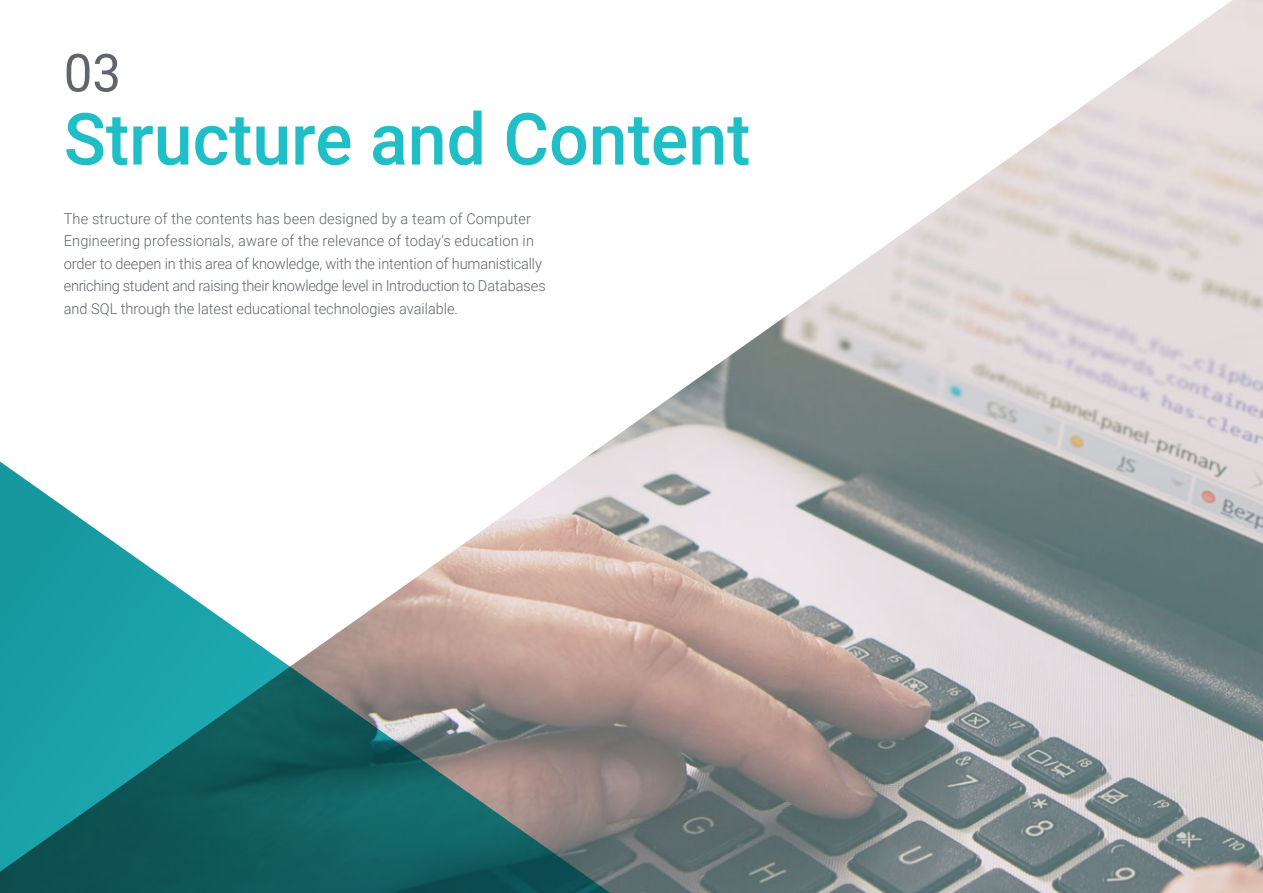
<style>
.page{position:relative;width:1263px;height:893px;background:#fff}
.page>*{position:absolute;margin:0;border:0;box-sizing:border-box;transform-origin:0 0}
.t1{font:500 72px "Roboto";color:#20bec6}
.t2{font:52.5px "Roboto";color:#61646a}
.t3{font:300 15px/22.5px "Roboto";color:#61646a}
</style>
<div class="page">
<img style="left:602px;top:0;width:661px;height:893px">
<svg style="left:0;top:446px;width:640px;height:447px"></svg>
<h2 class="t2" style="left:64px;top:36px;width:59px">03</h2>
<h1 class="t1" style="left:64px;top:89px;width:688px">Structure and Content</h1>
<p class="t3" style="left:64px;top:207px;width:483px">The structure of the contents has been designed by a team of Computer Engineering professionals, aware of the relevance of today's education in order to deepen in this area of knowledge, with the intention of humanistically enriching student and raising their knowledge level in Introduction to Databases and SQL through the latest educational technologies available.</p>
</div>
